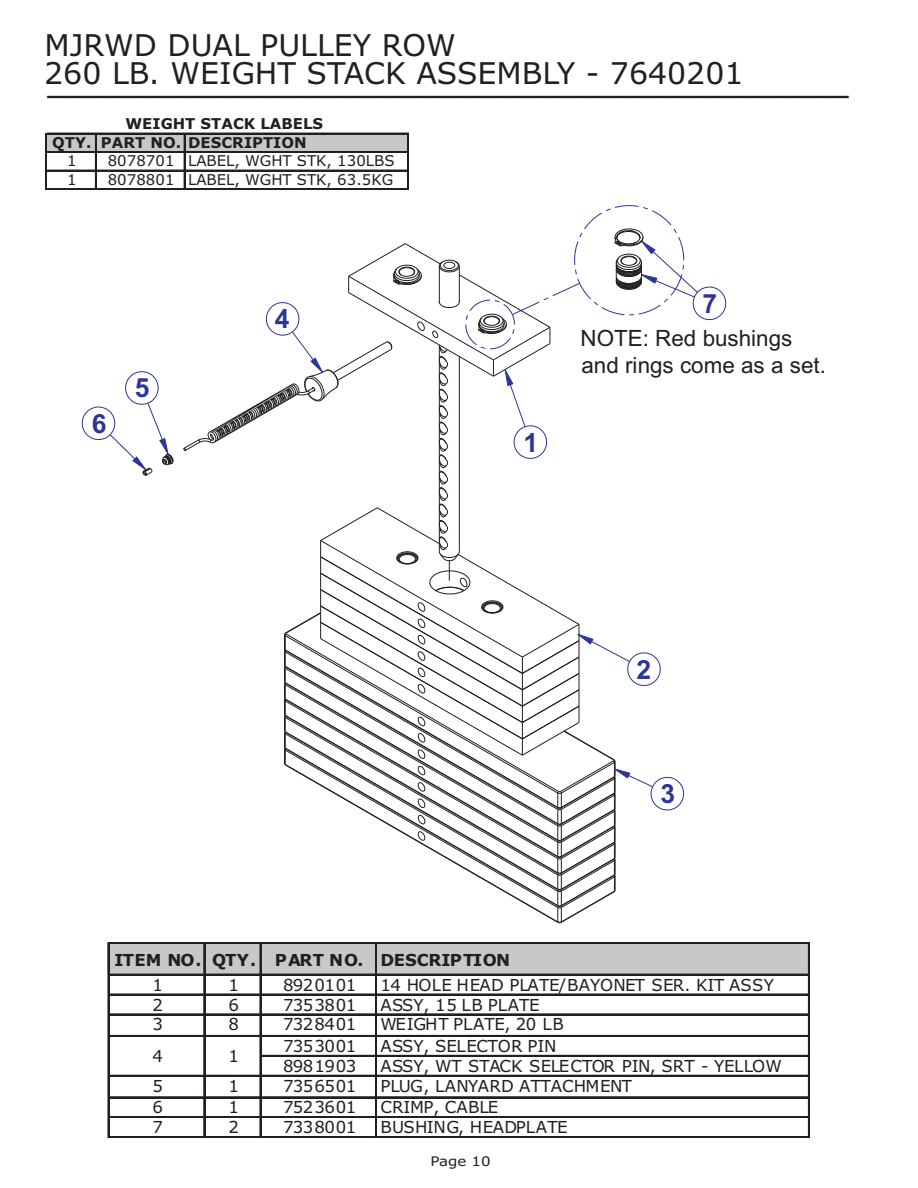
<style>
.page{position:relative;width:918px;height:1188px;background:#fff}
.page>*{position:absolute;margin:0;border:0;box-sizing:border-box;transform-origin:0 0}
.t1{font:36px "Arial";color:#231f20}
.t2{font:30px "Verdana";color:#231f20}
.t3{font:700 26.55px "Arial";color:#2c3695}
.t4{font:22.5px/26.8px "Arial";color:#231f20}
.t5{font:16.65px "Verdana";color:#231f20}
.t6{font:16.65px "Verdana";letter-spacing:-.04em;color:#231f20}
.t7{font:700 16.65px "Verdana";color:#231f20}
.t8{font:14.85px "Verdana";color:#231f20}
.t9{font:700 14.85px/18.5px "Verdana";color:#231f20}
.t10{font:13.2px "Verdana";color:#231f20;scale:1.13 1}
.s1{font-family:"Arial";font-size:36px}
</style>
<div class="page">
<svg style="left:82px;top:371px;width:91px;height:105px"></svg>
<svg style="left:184px;top:205px;width:542px;height:718px"></svg>
<div style="left:46px;top:134px;width:362px;height:18px;background:#c7c8ca"></div>
<hr style="left:45px;top:133px;width:1px;height:57px;background:#231f20">
<hr style="left:46px;top:133px;width:1px;height:57px;background:#231f20">
<hr style="left:95px;top:134px;width:2px;height:56px;background:#231f20">
<hr style="left:184px;top:134px;width:2px;height:56px;background:#231f20">
<hr style="left:407px;top:134px;width:1px;height:56px;background:#231f20">
<hr style="left:408px;top:134px;width:1px;height:56px;background:#231f20">
<hr style="left:47px;top:133px;width:362px;height:1px;background:#231f20">
<hr style="left:47px;top:151px;width:362px;height:1px;background:#231f20">
<hr style="left:47px;top:152px;width:362px;height:1px;background:#231f20">
<hr style="left:47px;top:170px;width:362px;height:1px;background:#231f20">
<hr style="left:47px;top:188px;width:362px;height:1px;background:#231f20">
<hr style="left:47px;top:189px;width:362px;height:1px;background:#231f20">
<div style="left:108px;top:943px;width:702px;height:31px;background:#c7c8ca"></div>
<hr style="left:108px;top:943px;width:2px;height:195px;background:#231f20">
<hr style="left:204px;top:944px;width:1px;height:194px;background:#231f20">
<hr style="left:260px;top:944px;width:2px;height:194px;background:#231f20">
<hr style="left:375px;top:944px;width:1px;height:194px;background:#231f20">
<hr style="left:376px;top:944px;width:1px;height:194px;background:#231f20">
<hr style="left:808px;top:944px;width:2px;height:194px;background:#231f20">
<hr style="left:110px;top:942px;width:700px;height:1px;background:#231f20">
<hr style="left:110px;top:943px;width:700px;height:1px;background:#231f20">
<hr style="left:110px;top:974px;width:700px;height:2px;background:#231f20">
<hr style="left:110px;top:994px;width:700px;height:2px;background:#231f20">
<hr style="left:110px;top:1014px;width:700px;height:2px;background:#231f20">
<hr style="left:110px;top:1035px;width:700px;height:2px;background:#231f20">
<hr style="left:262px;top:1055px;width:548px;height:2px;background:#231f20">
<hr style="left:110px;top:1075px;width:700px;height:2px;background:#231f20">
<hr style="left:110px;top:1096px;width:700px;height:1px;background:#231f20">
<hr style="left:110px;top:1097px;width:700px;height:1px;background:#231f20">
<hr style="left:110px;top:1116px;width:700px;height:1px;background:#231f20">
<hr style="left:110px;top:1117px;width:700px;height:1px;background:#231f20">
<hr style="left:110px;top:1136px;width:700px;height:1px;background:#231f20">
<hr style="left:110px;top:1137px;width:700px;height:1px;background:#231f20">
<h2 class="t2" style="left:44px;top:33px;width:413px">MJRWD DUAL PULLEY ROW</h2>
<h2 class="t2" style="left:44px;top:61px;width:806px">260 LB. WEIGHT STACK ASSEMBL<span class="s1">_______________</span></h2>
<h1 class="t1" style="left:48px;top:64px;width:502px">_________________________</h1>
<h2 class="t2" style="left:557px;top:61px;width:188px">Y - 7640201</h2>
<p class="t9" style="left:52px;top:116px;width:272px;text-indent:73px">WEIGHT STACK LABELS<br>QTY. PART NO. DESCRIPTION</p>
<p class="t8" style="left:67px;top:155px;width:11px">1</p>
<p class="t8" style="left:108px;top:155px;width:288px">8078701 LABEL, WGHT STK, 130LBS</p>
<p class="t8" style="left:67px;top:174px;width:11px">1</p>
<p class="t8" style="left:108px;top:174px;width:287px">8078801 LABEL, WGHT STK, 63.5KG</p>
<h3 class="t3" style="left:92px;top:414px;width:16px">6</h3>
<h3 class="t3" style="left:135px;top:378px;width:16px">5</h3>
<h3 class="t3" style="left:275px;top:309px;width:16px">4</h3>
<h3 class="t3" style="left:524px;top:432px;width:16px">1</h3>
<h3 class="t3" style="left:703px;top:293px;width:16px">7</h3>
<h3 class="t4" style="left:581px;top:326px;width:247px">NOTE: Red bushings and rings come as a set.</h3>
<h3 class="t3" style="left:637px;top:659px;width:16px">2</h3>
<h3 class="t3" style="left:661px;top:784px;width:16px">3</h3>
<p class="t7" style="left:115px;top:953px;width:397px">ITEM NO. QTY. PART NO. DESCRIPTION</p>
<p class="t5" style="left:153px;top:978px;width:12px">1</p>
<p class="t5" style="left:229px;top:978px;width:12px">1</p>
<p class="t6" style="left:283px;top:978px;width:75px">8920101</p>
<p class="t5" style="left:381px;top:978px;width:395px">14 HOLE HEAD PLATE/BAYONET SER. KIT ASSY</p>
<p class="t5" style="left:153px;top:998px;width:12px">2</p>
<p class="t5" style="left:229px;top:998px;width:12px">6</p>
<p class="t6" style="left:283px;top:998px;width:75px">7353801</p>
<p class="t5" style="left:381px;top:998px;width:161px">ASSY, 15 LB PLATE</p>
<p class="t5" style="left:153px;top:1018px;width:12px">3</p>
<p class="t5" style="left:229px;top:1018px;width:12px">8</p>
<p class="t6" style="left:283px;top:1018px;width:75px">7328401</p>
<p class="t5" style="left:381px;top:1018px;width:185px">WEIGHT PLATE, 20 LB</p>
<p class="t6" style="left:283px;top:1039px;width:75px">7353001</p>
<p class="t5" style="left:381px;top:1039px;width:177px">ASSY, SELECTOR PIN</p>
<p class="t6" style="left:283px;top:1059px;width:75px">8981903</p>
<p class="t5" style="left:381px;top:1059px;width:403px">ASSY, WT STACK SELECTOR PIN, SRT - YELLOW</p>
<p class="t5" style="left:153px;top:1079px;width:12px">5</p>
<p class="t5" style="left:229px;top:1079px;width:12px">1</p>
<p class="t6" style="left:283px;top:1079px;width:75px">7356501</p>
<p class="t5" style="left:381px;top:1079px;width:253px">PLUG, LANYARD ATTACHMENT</p>
<p class="t5" style="left:153px;top:1101px;width:12px">6</p>
<p class="t5" style="left:229px;top:1101px;width:12px">1</p>
<p class="t6" style="left:283px;top:1101px;width:75px">7523601</p>
<p class="t5" style="left:381px;top:1101px;width:119px">CRIMP, CABLE</p>
<p class="t5" style="left:153px;top:1120px;width:12px">7</p>
<p class="t5" style="left:229px;top:1120px;width:12px">2</p>
<p class="t6" style="left:283px;top:1120px;width:75px">7338001</p>
<p class="t5" style="left:381px;top:1120px;width:189px">BUSHING, HEADPLATE</p>
<p class="t5" style="left:153px;top:1049px;width:12px">4</p>
<p class="t5" style="left:229px;top:1049px;width:12px">1</p>
<p class="t10" style="left:430px;top:1156px;width:55px">Page 10</p>
</div>
